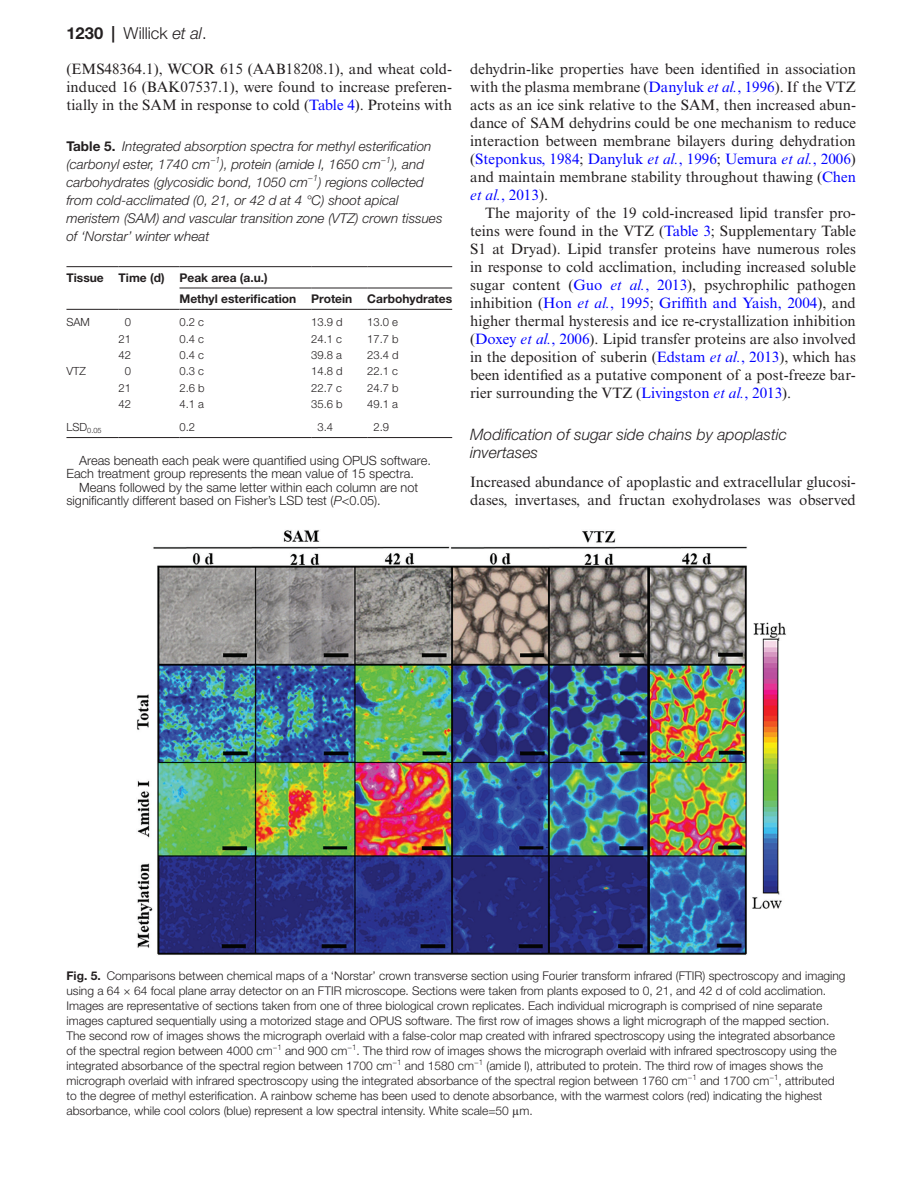
<style>
.page{position:relative;width:919px;height:1187px;background:#fff}
.page>*{position:absolute;margin:0;border:0;box-sizing:border-box;transform-origin:0 0}
.t1{font:300 16.5px "Helvetica Neue LT Std";color:#231f20}
.t2{font:italic 300 15.75px/18px "Helvetica Neue LT Std";color:#231f20}
.t3{font:15px/18px "Times New Roman MT Std";color:#231f20;text-align:justify}
.t4{font:italic 300 13.5px/18px "Helvetica Neue LT Std";color:#231f20}
.t5{font:300 12.75px/13.5px "Helvetica Neue LT Std";color:#231f20}
.t6{font:300 12px/15px "Helvetica Neue LT Std";color:#231f20}
.t7{font:700 12px/21.3px "Helvetica Neue LT Std";color:#231f20}
.t8{font:300 11.25px "Helvetica Neue LT Std";color:#231f20}
.t9{font:300 7.35px "Helvetica Neue LT Std";color:#231f20}
.s1{font-weight:700}
.s2{font-style:italic}
.s3{color:#00f}
.s4{font-style:italic;color:#00f}
.s5{font-weight:700;font-style:normal}
.s6{font-family:"Gandhari Unicode";font-weight:400}
</style>
<div class="page">
<hr style="left:66px;top:266px;width:53px;height:1px;background:#231f20">
<hr style="left:119px;top:266px;width:60px;height:1px;background:#231f20">
<hr style="left:66px;top:309px;width:53px;height:1px;background:#231f20">
<hr style="left:179px;top:266px;width:132px;height:1px;background:#231f20">
<hr style="left:311px;top:266px;width:56px;height:1px;background:#231f20">
<hr style="left:367px;top:266px;width:85px;height:1px;background:#231f20">
<hr style="left:179px;top:287px;width:132px;height:1px;background:#231f20">
<hr style="left:119px;top:309px;width:60px;height:1px;background:#231f20">
<hr style="left:179px;top:309px;width:132px;height:1px;background:#231f20">
<hr style="left:311px;top:287px;width:56px;height:1px;background:#231f20">
<hr style="left:311px;top:309px;width:56px;height:1px;background:#231f20">
<hr style="left:367px;top:287px;width:85px;height:1px;background:#231f20">
<hr style="left:367px;top:309px;width:85px;height:1px;background:#231f20">
<hr style="left:179px;top:437px;width:132px;height:1px;background:#231f20">
<hr style="left:311px;top:437px;width:56px;height:1px;background:#231f20">
<hr style="left:367px;top:437px;width:85px;height:1px;background:#231f20">
<hr style="left:66px;top:437px;width:53px;height:1px;background:#231f20">
<hr style="left:119px;top:437px;width:60px;height:1px;background:#231f20">
<img style="left:137px;top:530px;width:649px;height:425px">
<h1 class="t1" style="left:66px;top:23px;width:142px"><span class="s1">1230 |</span> Willick <span class="s2">et al</span>.</h1>
<p class="t3" style="left:66px;top:60px;width:387px">(EMS48364.1), WCOR 615 (AAB18208.1), and wheat cold&shy;induced 16 (BAK07537.1), were found to increase preferen&shy;tially in the SAM in response to cold (<span class="s3">Table 4</span>). Proteins with</p>
<p class="t3" style="left:470px;top:60px;width:387px">dehydrin-like properties have been identified in association with the plasma membrane (<span class="s3">Danyluk</span> <span class="s4">et al.</span><span class="s3">, 1996</span>). If the VTZ acts as an ice sink relative to the SAM, then increased abun&shy;dance of SAM dehydrins could be one mechanism to reduce interaction between membrane bilayers during dehydration (<span class="s3">Steponkus, 1984</span>; <span class="s3">Danyluk</span> <span class="s4">et al.</span><span class="s3">, 1996</span>; <span class="s3">Uemura</span> <span class="s4">et al.</span><span class="s3">, 2006</span>) and maintain membrane stability throughout thawing (<span class="s3">Chen </span><span class="s4">et al.</span><span class="s3">, 2013</span>).</p>
<p class="t3" style="left:470px;top:204px;width:387px;text-indent:15px">The majority of the 19 cold-increased lipid transfer pro&shy;teins were found in the VTZ (<span class="s3">Table 3</span>; Supplementary Table S1 at Dryad). Lipid transfer proteins have numerous roles in response to cold acclimation, including increased soluble sugar content (<span class="s3">Guo</span> <span class="s4">et al.</span><span class="s3">, 2013</span>), psychrophilic pathogen inhibition (<span class="s3">Hon</span> <span class="s4">et al.</span><span class="s3">, 1995</span>; <span class="s3">Griffith and Yaish, 2004</span>), and higher thermal hysteresis and ice re-crystallization inhibition (<span class="s3">Doxey</span> <span class="s4">et al.</span><span class="s3">, 2006</span>). Lipid transfer proteins are also involved in the deposition of suberin (<span class="s3">Edstam</span> <span class="s4">et al.</span><span class="s3">, 2013</span>), which has been identified as a putative component of a post-freeze bar&shy;rier surrounding the VTZ (<span class="s3">Livingston</span> <span class="s4">et al.</span><span class="s3">, 2013</span>).</p>
<h2 class="t2" style="left:470px;top:425px;width:318px">Modification of sugar side chains by apoplastic invertases</h2>
<p class="t3" style="left:470px;top:472px;width:387px">Increased abundance of apoplastic and extracellular glucosi&shy;dases, invertases, and fructan exohydrolases was observed</p>
<p class="t4" style="left:66px;top:137px;width:377px"><span class="s5">Table 5.</span> Integrated absorption spectra for methyl esterification (carbonyl ester, 1740 cm<sup>−1</sup>), protein (amide I, 1650 cm<sup>−1</sup>), and carbohydrates (glycosidic bond, 1050 cm<sup>−1</sup>) regions collected from cold-acclimated (0, 21, or 42 d at 4 °C) shoot apical meristem (SAM) and vascular transition zone (VTZ) crown tissues of ‘Norstar’ winter wheat</p>
<p class="t7" style="left:179px;top:266px;width:274px;text-indent:-113px">Tissue Time (d) Peak area (a.u.)<br>Methyl esterification Protein Carbohydrates</p>
<p class="t8" style="left:66px;top:315px;width:25px">SAM</p>
<p class="t8" style="left:125px;top:315px;width:8px">0</p>
<p class="t8" style="left:179px;top:315px;width:26px">0.2 c</p>
<p class="t8" style="left:311px;top:315px;width:33px">13.9 d</p>
<p class="t8" style="left:367px;top:315px;width:32px">13.0 e</p>
<p class="t8" style="left:119px;top:332px;width:14px">21</p>
<p class="t8" style="left:179px;top:332px;width:26px">0.4 c</p>
<p class="t8" style="left:311px;top:332px;width:32px">24.1 c</p>
<p class="t8" style="left:367px;top:332px;width:33px">17.7 b</p>
<p class="t8" style="left:119px;top:348px;width:14px">42</p>
<p class="t8" style="left:179px;top:348px;width:26px">0.4 c</p>
<p class="t8" style="left:311px;top:348px;width:32px">39.8 a</p>
<p class="t8" style="left:367px;top:348px;width:33px">23.4 d</p>
<p class="t8" style="left:66px;top:364px;width:21px">VTZ</p>
<p class="t8" style="left:125px;top:364px;width:8px">0</p>
<p class="t8" style="left:179px;top:364px;width:26px">0.3 c</p>
<p class="t8" style="left:311px;top:364px;width:33px">14.8 d</p>
<p class="t8" style="left:367px;top:364px;width:32px">22.1 c</p>
<p class="t8" style="left:119px;top:381px;width:14px">21</p>
<p class="t8" style="left:179px;top:381px;width:27px">2.6 b</p>
<p class="t8" style="left:311px;top:381px;width:32px">22.7 c</p>
<p class="t8" style="left:367px;top:381px;width:33px">24.7 b</p>
<p class="t8" style="left:119px;top:397px;width:14px">42</p>
<p class="t8" style="left:179px;top:397px;width:26px">4.1 a</p>
<p class="t8" style="left:311px;top:397px;width:33px">35.6 b</p>
<p class="t8" style="left:367px;top:397px;width:32px">49.1 a</p>
<p class="t9" style="left:66px;top:426px;width:37px"><sup>LSD</sup>0.05</p>
<p class="t8" style="left:179px;top:420px;width:17px">0.2</p>
<p class="t8" style="left:317px;top:420px;width:17px">3.4</p>
<p class="t8" style="left:373px;top:420px;width:17px">2.9</p>
<p class="t5" style="left:66px;top:453px;width:366px;text-indent:13px">Areas beneath each peak were quantified using OPUS software.<br>Each treatment group represents the mean value of 15 spectra.</p>
<p class="t5" style="left:66px;top:480px;width:353px;text-indent:13px">Means followed by the same letter within each column are not significantly different based on Fisher’s LSD test (<span class="s2">P</span>&lt;0.05).</p>
<p class="t6" style="left:66px;top:967px;width:780px"><span class="s1">Fig. 5.</span> Comparisons between chemical maps of a ‘Norstar’ crown transverse section using Fourier transform infrared (FTIR) spectroscopy and imaging using a 64 × 64 focal plane array detector on an FTIR microscope. Sections were taken from plants exposed to 0, 21, and 42 d of cold acclimation.<br>Images are representative of sections taken from one of three biological crown replicates. Each individual micrograph is comprised of nine separate images captured sequentially using a motorized stage and OPUS software. The first row of images shows a light micrograph of the mapped section.<br>The second row of images shows the micrograph overlaid with a false-color map created with infrared spectroscopy using the integrated absorbance of the spectral region between 4000 cm<sup>−1</sup> and 900 cm<sup>−1</sup>. The third row of images shows the micrograph overlaid with infrared spectroscopy using the integrated absorbance of the spectral region between 1700 cm<sup>−1</sup> and 1580 cm<sup>−1</sup> (amide I), attributed to protein. The third row of images shows the micrograph overlaid with infrared spectroscopy using the integrated absorbance of the spectral region between 1760 cm<sup>−1</sup> and 1700 cm<sup>−1</sup>, attributed to the degree of methyl esterification. A rainbow scheme has been used to denote absorbance, with the warmest colors (red) indicating the highest absorbance, while cool colors (blue) represent a low spectral intensity. White scale=50 <span class="s6">μ</span>m.</p>
</div>
